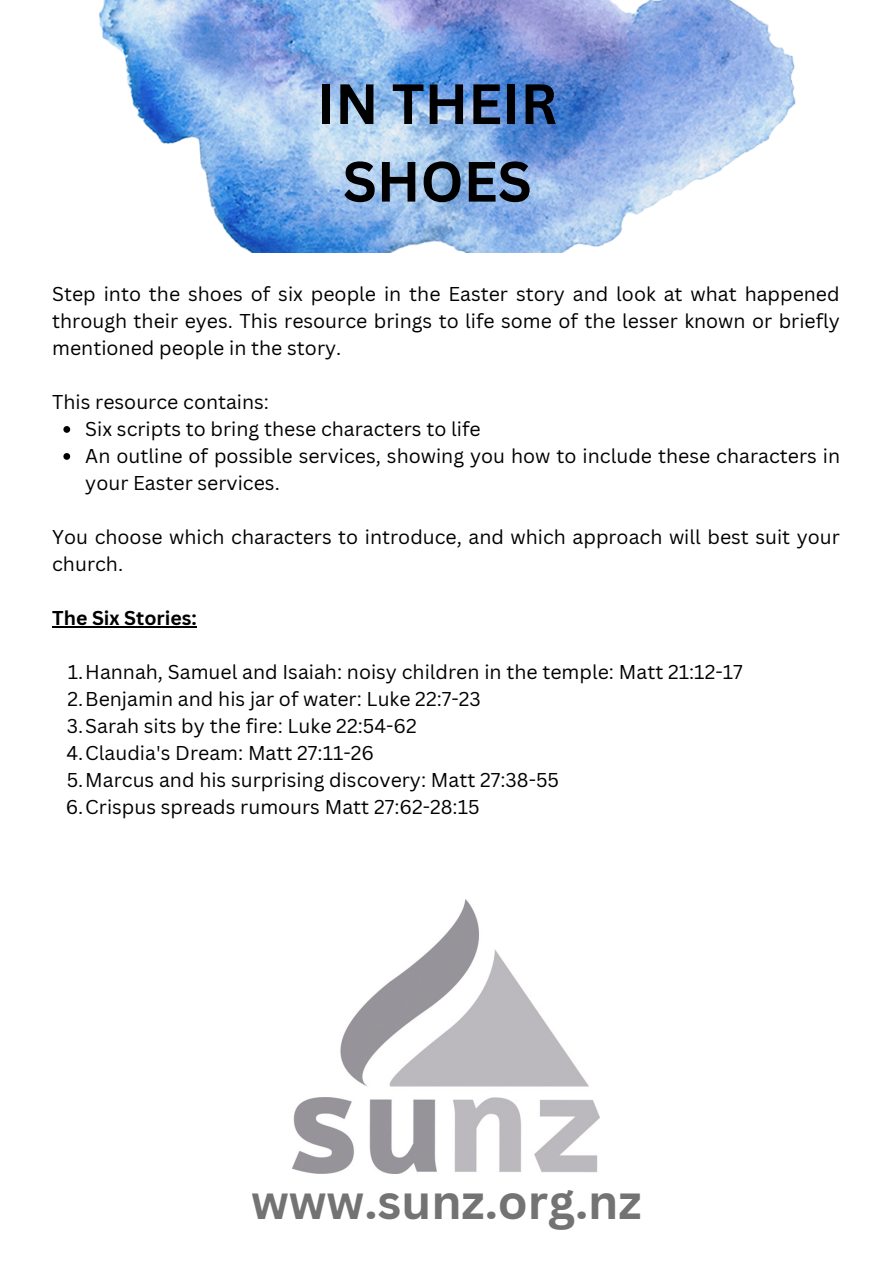
<style>
.page{position:relative;width:893px;height:1264px;background:#fff}
.page>*{position:absolute;margin:0;border:0;box-sizing:border-box;transform-origin:0 0}
.t1{font:700 55.5px/77.6px "Canva Sans";color:#000;text-align:center}
.t2{font:700 48px "Canva Sans";color:#737373}
.t3{font:19.5px/27px "Canva Sans";color:#000}
.t4{font:700 19.5px "Canva Sans";color:#000}
</style>
<div class="page">
<img style="left:98px;top:0;width:698px;height:253px">
<svg style="left:63px;top:426px;width:7px;height:7px"></svg>
<svg style="left:63px;top:453px;width:7px;height:7px"></svg>
<hr style="left:52px;top:626px;width:145px;height:1px;background:#000">
<img style="left:293px;top:899px;width:306px;height:274px">
<h1 class="t1" style="left:317px;top:64px;width:242px">IN THEIR<br>SHOES</h1>
<p class="t3" style="left:52px;top:280px;width:789px;text-align:justify">Step into the shoes of six people in the Easter story and look at what happened through their eyes. This resource brings to life some of the lesser known or briefly mentioned people in the story.</p>
<p class="t3" style="left:52px;top:388px;width:218px">This resource contains:</p>
<p class="t3" style="left:85px;top:415px;width:756px">Six scripts to bring these characters to life<br>An outline of possible services, showing you how to include these characters in your Easter services.</p>
<p class="t3" style="left:52px;top:523px;width:789px">You choose which characters to introduce, and which approach will best suit your church.</p>
<p class="t4" style="left:52px;top:604px;width:146px">The Six Stories:</p>
<p class="t3" style="left:66px;top:658px;width:678px">1.Hannah, Samuel and Isaiah: noisy children in the temple: Matt 21:12-17<br>2.Benjamin and his jar of water: Luke 22:7-23<br>3.Sarah sits by the fire: Luke 22:54-62<br>4.Claudia's Dream: Matt 27:11-26<br>5.Marcus and his surprising discovery: Matt 27:38-55<br>6.Crispus spreads rumours Matt 27:62-28:15</p>
<h2 class="t2" style="left:251px;top:1167px;width:392px">www.sunz.org.nz</h2>
</div>
